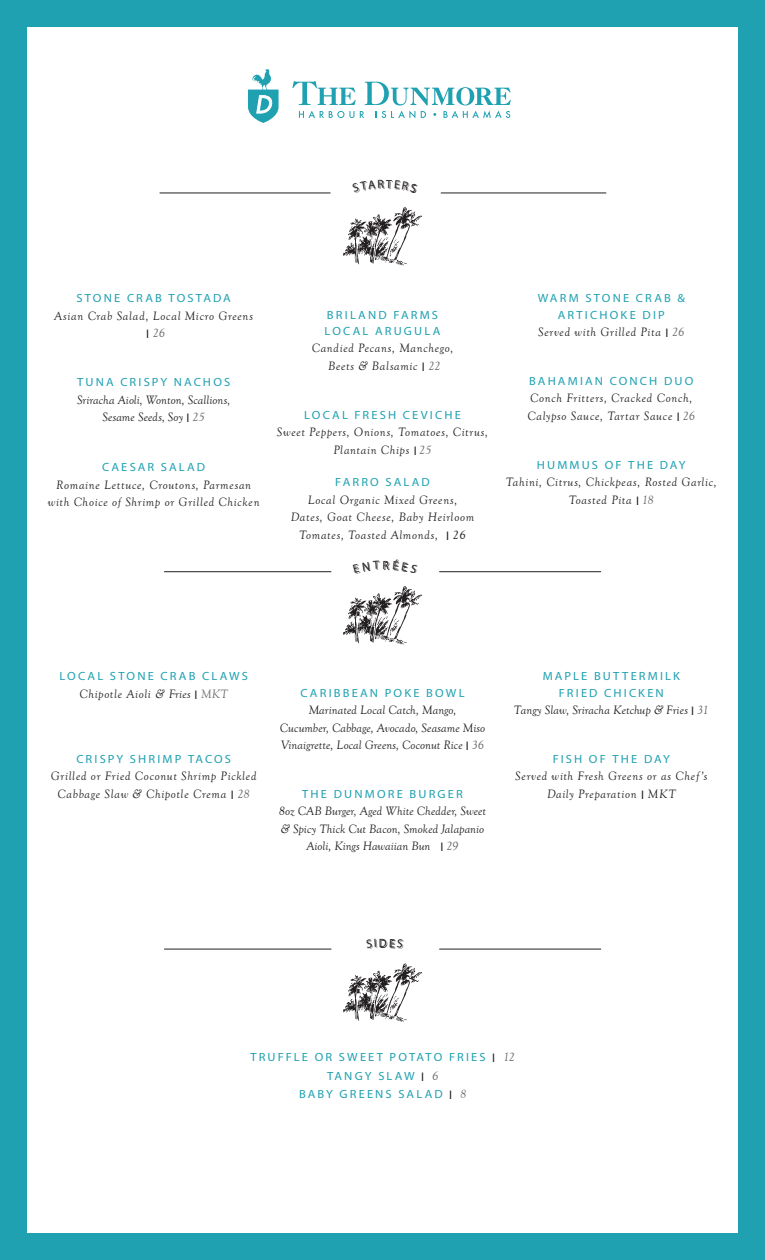
<style>
.page{position:relative;width:765px;height:1260px;background:#1fa1b1}
.page>*{position:absolute;margin:0;border:0;box-sizing:border-box;transform-origin:0 0}
.t1{font:italic 12.5px/17.5px "Goudy Old Style T";letter-spacing:.045em;color:#231f20;text-align:center}
.t2{font:italic 12.5px/17.5px "Goudy Old Style T";letter-spacing:.005em;color:#231f20;text-align:center}
.t3{font:italic 12.5px "Goudy Old Style T";color:#231f20}
.t4{font:italic 12.5px "Goudy Old Style T";color:#6c6d70}
.t5{font:12px "Myriad Pro";color:#231f20}
.t6{font:11.88px/16.2px "Myriad Pro";letter-spacing:.17em;color:#1fa1b1;text-align:center;scale:1.05 1}
.s1{font-family:"Myriad Pro";font-style:normal;color:#231f20}
.s2{font-family:"Myriad Pro";font-style:normal}
.s3{color:#6c6d70}
.s4{font-size:12.5px;color:#231f20}
.s5{font-family:"Goudy Old Style T";font-style:italic;font-size:12.5px;color:#6c6d70}
</style>
<div class="page">
<div style="left:27px;top:27px;width:711px;height:1206px;background:#fff"></div>
<svg style="left:299px;top:111px;width:65px;height:7px"></svg>
<svg style="left:376px;top:111px;width:39px;height:7px"></svg>
<svg style="left:421px;top:111px;width:5px;height:7px"></svg>
<svg style="left:444px;top:111px;width:66px;height:7px"></svg>
<svg style="left:292px;top:81px;width:64px;height:24px"></svg>
<svg style="left:365px;top:82px;width:146px;height:23px"></svg>
<svg style="left:248px;top:69px;width:31px;height:54px"></svg>
<hr style="left:160px;top:193px;width:171px;height:1px;background:#231f20">
<hr style="left:441px;top:193px;width:165px;height:1px;background:#231f20">
<svg style="left:343px;top:207px;width:79px;height:59px"></svg>
<hr style="left:164px;top:949px;width:167px;height:1px;background:#231f20">
<hr style="left:439px;top:949px;width:162px;height:1px;background:#231f20">
<svg style="left:343px;top:963px;width:79px;height:59px"></svg>
<hr style="left:164px;top:571px;width:167px;height:1px;background:#231f20">
<hr style="left:439px;top:571px;width:162px;height:1px;background:#231f20">
<svg style="left:343px;top:586px;width:79px;height:59px"></svg>
<p class="t6" style="left:76px;top:290px;width:149px">STONE CRAB TOSTADA</p>
<p class="t1" style="left:54px;top:307px;width:200px">Asian Crab Salad, Local Micro Greens</p>
<p class="t4" style="left:146px;top:326px;width:20px"><span class="s1">I</span> 26</p>
<p class="t6" style="left:77px;top:374px;width:147px">TUNA CRISPY NACHOS</p>
<p class="t2" style="left:77px;top:391px;width:155px">Sriracha Aioli, Wonton, Scallions,<br>Sesame Seeds, Soy <span class="s2">I</span> <span class="s3">25</span></p>
<p class="t6" style="left:102px;top:459px;width:100px">CAESAR SALAD</p>
<p class="t1" style="left:48px;top:476px;width:213px">Romaine Lettuce, Croutons, Parmesan with Choice of Shrimp or Grilled Chicken</p>
<p class="t6" style="left:327px;top:306px;width:107px">BRILAND FARMS</p>
<p class="t6" style="left:325px;top:323px;width:112px">LOCAL ARUGULA</p>
<p class="t1" style="left:312px;top:340px;width:143px">Candied Pecans, Manchego,</p>
<p class="t1" style="left:328px;top:357px;width:114px">Beets &amp; Balsamic <span class="s2">I</span> <span class="s3">22</span></p>
<p class="t6" style="left:304px;top:406px;width:151px">LOCAL FRESH CEVICHE</p>
<p class="t1" style="left:277px;top:424px;width:213px">Sweet Peppers, Onions, Tomatoes, Citrus,<br>Plantain Chips <span class="s2">I</span> <span class="s3">25</span></p>
<p class="t6" style="left:335px;top:474px;width:92px">FARRO SALAD</p>
<p class="t1" style="left:308px;top:491px;width:151px">Local Organic Mixed Greens,</p>
<p class="t1" style="left:291px;top:509px;width:185px">Dates, Goat Cheese, Baby Heirloom</p>
<p class="t1" style="left:299px;top:526px;width:168px">Tomates, Toasted Almonds, <span class="s2">I</span> 26</p>
<p class="t6" style="left:538px;top:290px;width:142px">WARM STONE CRAB &amp;</p>
<p class="t6" style="left:558px;top:306px;width:103px">ARTICHOKE DIP</p>
<p class="t1" style="left:538px;top:324px;width:148px">Served with Grilled Pita <span class="s2">I</span> <span class="s3">26</span></p>
<p class="t6" style="left:529px;top:373px;width:158px">BAHAMIAN CONCH DUO</p>
<p class="t1" style="left:527px;top:390px;width:169px;text-align:left">Conch Fritters, Cracked Conch,<br>Calypso Sauce, Tartar Sauce <span class="s2">I</span> <span class="s3">26</span></p>
<p class="t6" style="left:537px;top:456px;width:143px">HUMMUS OF THE DAY</p>
<p class="t1" style="left:506px;top:474px;width:212px">Tahini, Citrus, Chickpeas, Rosted Garlic,<br>Toasted Pita <span class="s2">I</span> <span class="s3">18</span></p>
<p class="t6" style="left:59px;top:668px;width:181px">LOCAL STONE CRAB CLAWS</p>
<p class="t1" style="left:80px;top:685px;width:150px">Chipotle Aioli &amp; Fries <span class="s2">I</span> <span class="s3">MKT</span></p>
<p class="t6" style="left:76px;top:751px;width:149px">CRISPY SHRIMP TACOS</p>
<p class="t1" style="left:51px;top:768px;width:207px">Grilled or Fried Coconut Shrimp Pickled<br>Cabbage Slaw &amp; Chipotle Crema <span class="s2">I</span> <span class="s3">28</span></p>
<p class="t6" style="left:300px;top:684px;width:158px">CARIBBEAN POKE BOWL</p>
<p class="t2" style="left:309px;top:702px;width:149px">Marinated Local Catch, Mango,</p>
<p class="t2" style="left:280px;top:719px;width:207px;text-align:left">Cucumber, Cabbage, Avocado, Seasame Miso<br>Vinaigrette, Local Greens, Coconut Rice <span class="s2">I</span> <span class="s3">36</span></p>
<p class="t6" style="left:302px;top:786px;width:155px">THE DUNMORE BURGER</p>
<p class="t2" style="left:279px;top:803px;width:209px">8oz CAB Burger, Aged White Chedder, Sweet &amp; Spicy Thick Cut Bacon, Smoked Jalapanio<br>Aioli, Kings Hawaiian Bun <span class="s2">I</span> <span class="s3">29</span></p>
<p class="t6" style="left:543px;top:668px;width:132px">MAPLE BUTTERMILK<br>FRIED CHICKEN</p>
<p class="t3" style="left:514px;top:703px;width:196px">Tangy Slaw, Sriracha Ketchup &amp; Fries <span class="s2">I</span> <span class="s3">31</span></p>
<p class="t6" style="left:553px;top:751px;width:113px">FISH OF THE DAY</p>
<p class="t1" style="left:515px;top:768px;width:194px">Served with Fresh Greens or as Chef’s<br>Daily Preparation <span class="s2">I</span> MKT</p>
<p class="t5" style="left:380px;top:936px;width:10px">D</p>
<p class="t6" style="left:250px;top:1049px;width:254px">TRUFFLE OR SWEET POTATO FRIES <span class="s4">I</span> <span class="s5">12</span></p>
<p class="t6" style="left:327px;top:1067px;width:108px">TANGY SLAW <span class="s4">I</span> <span class="s5">6</span></p>
<p class="t6" style="left:299px;top:1086px;width:161px">BABY GREENS SALAD <span class="s4">I</span> <span class="s5">8</span></p>
</div>
